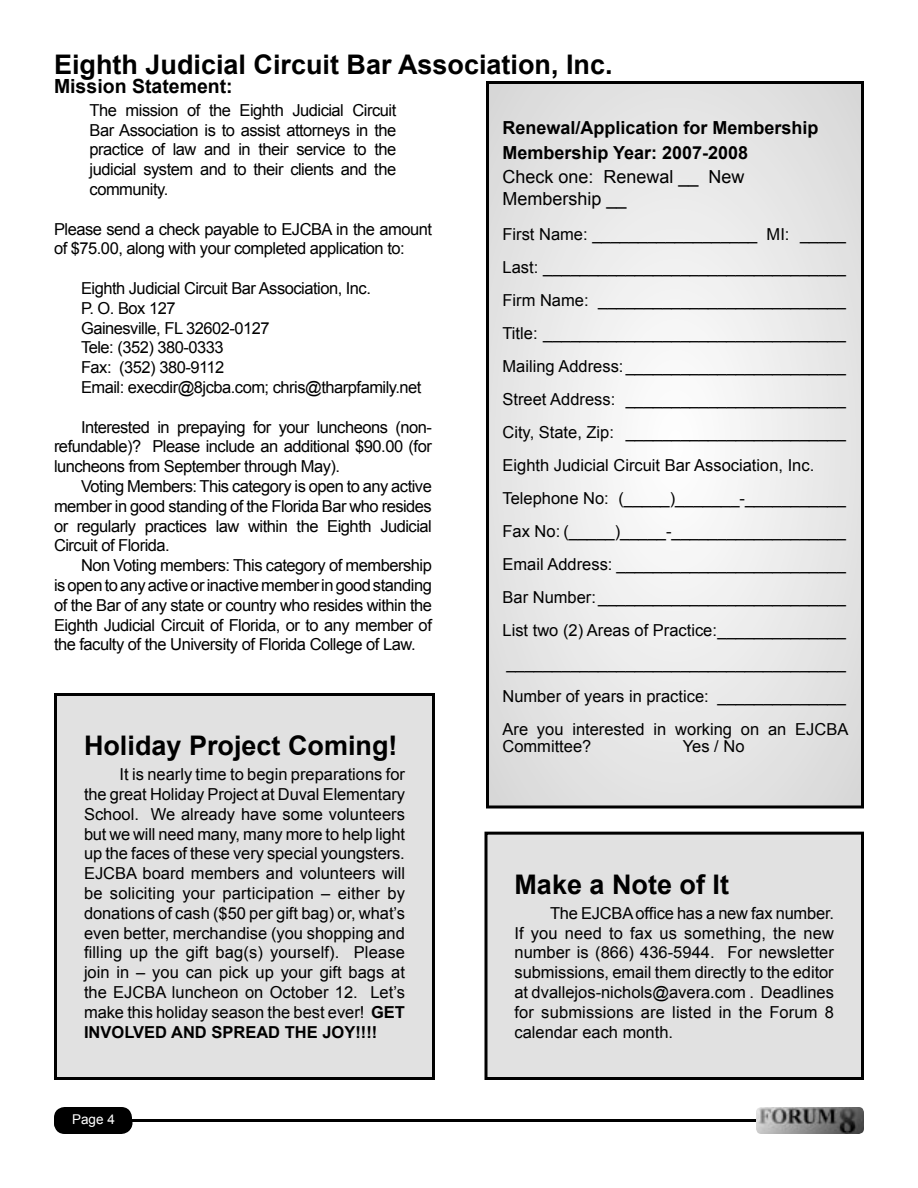
<style>
.page{position:relative;width:918px;height:1188px;background:#fff}
.page>*{position:absolute;margin:0;border:0;box-sizing:border-box;transform-origin:0 0}
.Subhead_1{font:700 27px "Arial";color:#000}
.Subhead_2{font:700 19.5px "Arial";color:#000}
.Subhead_2-2{font:700 18px "Arial";color:#000}
.Subhead_2-3{font:18px/21.6px "Arial";color:#000}
.Body_Text_Body_text{font:16.5px/19.8px "Arial";letter-spacing:-.03em;color:#000;text-align:justify}
.Body_text{font:16.5px/19.8px "Arial";color:#000;text-align:justify}
.Body_Text_Body_text-2{font:16.5px "Arial";color:#000}
.t1{font:13.5px "Arial";color:#fff}
.s1{font-weight:700}
</style>
<div class="page">
<hr style="left:81px;top:1119px;width:736px;height:3px;background:#000">
<div style="left:54px;top:1107px;width:79px;height:27px;background:#000"></div>
<img style="left:756px;top:1107px;width:108px;height:27px">
<div style="left:486px;top:833px;width:376px;height:245px;background:#e1e1e1"></div>
<div style="left:484px;top:832px;width:380px;height:248px;border:3px solid #000"></div>
<svg style="left:490px;top:85px;width:370px;height:719px"></svg>
<div style="left:486px;top:81px;width:378px;height:727px;border:3px solid #000"></div>
<div style="left:56px;top:694px;width:378px;height:384px;background:#e1e1e1"></div>
<div style="left:54px;top:693px;width:381px;height:387px;border:3px solid #000"></div>
<p class="Subhead_1" style="left:54px;top:46px;width:560px">Eighth Judicial Circuit Bar Association, Inc.</p>
<p class="Subhead_2" style="left:54px;top:74px;width:180px">Mission Statement:</p>
<p class="Body_Text_Body_text" style="left:90px;top:100px;width:308px">The mission of the Eighth Judicial Circuit Bar Association is to assist attorneys in the practice of law and in their service to the judicial system and to their clients and the community.</p>
<p class="Body_Text_Body_text" style="left:54px;top:219px;width:379px">Please send a check payable to EJCBA in the amount of $75.00, along with your completed application to:</p>
<p class="Body_Text_Body_text" style="left:81px;top:278px;width:292px">Eighth Judicial Circuit Bar Association, Inc.</p>
<p class="Body_Text_Body_text" style="left:81px;top:298px;width:96px">P. O. Box 127</p>
<p class="Body_Text_Body_text" style="left:81px;top:318px;width:190px">Gainesville, FL 32602-0127</p>
<p class="Body_Text_Body_text" style="left:81px;top:338px;width:144px">Tele: (352) 380-0333</p>
<p class="Body_Text_Body_text" style="left:81px;top:358px;width:145px">Fax: (352) 380-9112</p>
<p class="Body_Text_Body_text" style="left:81px;top:377px;width:342px">Email: execdir@8jcba.com; chris@tharpfamily.net</p>
<p class="Body_Text_Body_text" style="left:54px;top:417px;width:379px;text-indent:27px">Interested in prepaying for your luncheons (non&shy;refundable)? Please include an additional $90.00 (for luncheons from September through May).</p>
<p class="Body_Text_Body_text" style="left:54px;top:476px;width:379px;text-indent:27px">Voting Members: This category is open to any active member in good standing of the Florida Bar who resides or regularly practices law within the Eighth Judicial Circuit of Florida.</p>
<p class="Body_Text_Body_text" style="left:54px;top:556px;width:380px;text-indent:27px">Non Voting members: This category of membership is open to any active or inactive member in good standing of the Bar of any state or country who resides within the Eighth Judicial Circuit of Florida, or to any member of the faculty of the University of Florida College of Law.</p>
<p class="Subhead_2-2" style="left:502px;top:116px;width:318px">Renewal/Application for Membership</p>
<p class="Subhead_2-2" style="left:502px;top:140px;width:247px">Membership Year: 2007-2008</p>
<p class="Subhead_2-3" style="left:502px;top:166px;width:244px">Check one: Renewal __ New<br>Membership __</p>
<p class="Body_Text_Body_text-2" style="left:502px;top:224px;width:345px">First Name: __________________ MI: _____</p>
<p class="Body_Text_Body_text" style="left:502px;top:258px;width:345px">Last: _________________________________</p>
<p class="Body_Text_Body_text-2" style="left:502px;top:290px;width:345px">Firm Name: ___________________________</p>
<p class="Body_Text_Body_text" style="left:502px;top:324px;width:345px">Title: _________________________________</p>
<p class="Body_Text_Body_text-2" style="left:502px;top:356px;width:345px">Mailing Address: ________________________</p>
<p class="Body_Text_Body_text-2" style="left:502px;top:389px;width:345px">Street Address: ________________________</p>
<p class="Body_Text_Body_text-2" style="left:502px;top:422px;width:345px">City, State, Zip: ________________________</p>
<p class="Body_Text_Body_text-2" style="left:502px;top:455px;width:313px">Eighth Judicial Circuit Bar Association, Inc.</p>
<p class="Body_Text_Body_text-2" style="left:502px;top:488px;width:345px">Telephone No: (_____)_______-___________</p>
<p class="Body_Text_Body_text" style="left:502px;top:522px;width:345px">Fax No: (_____)_____-___________________</p>
<p class="Body_Text_Body_text-2" style="left:502px;top:554px;width:345px">Email Address: _________________________</p>
<p class="Body_Text_Body_text-2" style="left:502px;top:587px;width:345px">Bar Number: ___________________________</p>
<p class="Body_Text_Body_text-2" style="left:502px;top:620px;width:345px">List two (2) Areas of Practice: ______________</p>
<p class="Body_Text_Body_text" style="left:506px;top:654px;width:341px">_____________________________________</p>
<p class="Body_Text_Body_text-2" style="left:502px;top:686px;width:345px">Number of years in practice: ______________</p>
<p class="Body_Text_Body_text-2" style="left:502px;top:719px;width:347px">Are you interested in working on an EJCBA</p>
<p class="Subhead_1" style="left:84px;top:728px;width:315px">Holiday Project Coming!</p>
<p class="Body_Text_Body_text-2" style="left:502px;top:735px;width:90px">Committee?</p>
<p class="Body_Text_Body_text" style="left:683px;top:736px;width:63px">Yes / No</p>
<p class="Body_text" style="left:84px;top:765px;width:323px;text-indent:36px">It is nearly time to begin preparations for the great Holiday Project at Duval Elementary School. We already have some volunteers but we will need many, many more to help light up the faces of these very special youngsters.<br>EJCBA board members and volunteers will be soliciting your participation – either by donations of cash ($50 per gift bag) or, what’s even better, merchandise (you shopping and filling up the gift bag(s) yourself). Please join in – you can pick up your gift bags at the EJCBA luncheon on October 12. Let’s make this holiday season the best ever! <span class="s1">GET INVOLVED AND SPREAD THE JOY!!!!</span></p>
<p class="Subhead_1" style="left:514px;top:866px;width:216px">Make a Note of It</p>
<p class="Body_text" style="left:514px;top:903px;width:321px;text-indent:36px">The EJCBA office has a new fax number.<br>If you need to fax us something, the new number is (866) 436-5944. For newsletter submissions, email them directly to the editor at dvallejos-nichols@avera.com . Deadlines for submissions are listed in the Forum 8 calendar each month.</p>
<p class="t1" style="left:72px;top:1110px;width:44px">Page 4</p>
</div>
